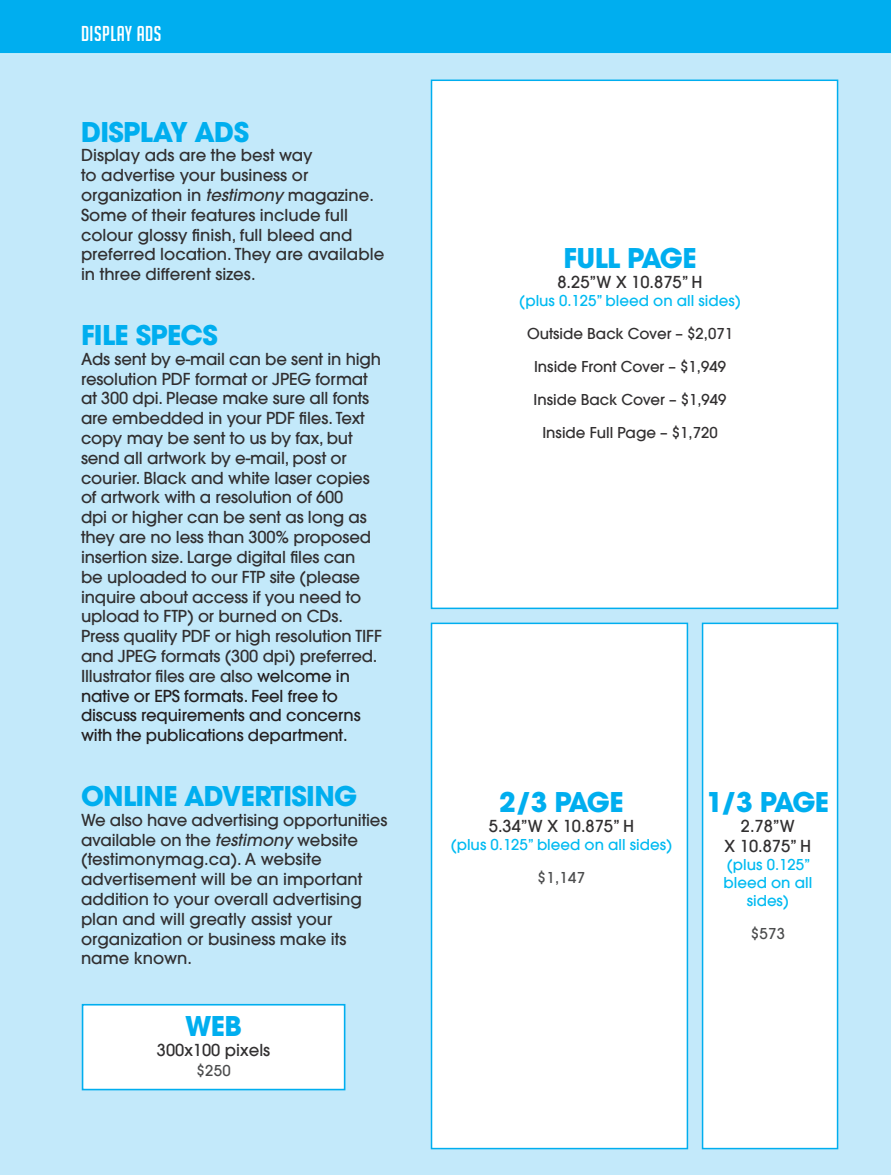
<style>
.page{position:relative;width:891px;height:1175px;background:#fff}
.page>*{position:absolute;margin:0;border:0;box-sizing:border-box;transform-origin:0 0}
.t1{font:700 27px "ITC Avant Garde Pro";letter-spacing:-.025em;color:#00aeef}
.t2{font:21px "Big Noodle Titling";letter-spacing:.025em;color:#fff}
.t3{font:500 16.5px/19.8px "Avant Garde LT";letter-spacing:-.01em;color:#312f30}
.t4{font:500 15px "Avant Garde LT";color:#312f30}
.t5{font:500 15px/18px "Avant Garde LT";color:#00baf1;text-align:center}
.t6{font:500 15px "Avant Garde LT";letter-spacing:.025em;color:#4b4c4d}
.s1{font-family:"ITC Avant Garde Pro";font-style:italic}
.s2{color:#231f20}
</style>
<div class="page">
<div style="left:0;top:51px;width:891px;height:1123px;background:#c3e9fa"></div>
<div style="left:0;top:0;width:891px;height:53px;background:#00aeef"></div>
<div style="left:431px;top:80px;width:407px;height:529px;background:#fff;border:2px solid #00aeef"></div>
<div style="left:431px;top:622px;width:257px;height:527px;background:#fff;border:2px solid #00aeef"></div>
<div style="left:702px;top:622px;width:136px;height:527px;background:#fff;border:2px solid #00aeef"></div>
<div style="left:82px;top:1004px;width:263px;height:86px;background:#fff;border:2px solid #00aeef"></div>
<p class="t2" style="left:81px;top:22px;width:82px">DISPLAY ADS</p>
<h1 class="t1" style="left:81px;top:113px;width:170px">DISPLAY ADS</h1>
<p class="t3" style="left:81px;top:145px;width:305px">Display ads are the best way<br>to advertise your business or organization in <span class="s1">testimony</span> magazine.<br>Some of their features include full colour glossy finish, full bleed and preferred location. They are available in three different sizes.</p>
<h1 class="t1" style="left:81px;top:317px;width:138px">FILE SPECS</h1>
<p class="t3" style="left:81px;top:349px;width:302px">Ads sent by e-mail can be sent in high resolution PDF format or JPEG format at 300 dpi. Please make sure all fonts are embedded in your PDF files. Text copy may be sent to us by fax, but send all artwork by e-mail, post or courier. Black and white laser copies of artwork with a resolution of 600<br>dpi or higher can be sent as long as they are no less than 300% proposed insertion size. Large digital files can<br>be uploaded to our FTP site (please inquire about access if you need to upload to FTP) or burned on CDs.<br>Press quality PDF or high resolution TIFF and JPEG formats (300 dpi) preferred.<br>Illustrator files are also <span class="s2">welcome in native or EPS formats. Feel free to discuss requirements and concerns with the publications department.</span></p>
<h1 class="t1" style="left:81px;top:778px;width:278px">ONLINE ADVERTISING</h1>
<p class="t3" style="left:81px;top:810px;width:308px">We also have advertising opportunities available on the <span class="s1">testimony</span> website (testimonymag.ca). A website advertisement will be an important addition to your overall advertising plan and will greatly assist your organization or business make its name known.</p>
<h1 class="t1" style="left:185px;top:1008px;width:58px">WEB</h1>
<p class="t3" style="left:157px;top:1040px;width:115px">300x100 pixels</p>
<p class="t6" style="left:196px;top:1061px;width:36px">$250</p>
<h1 class="t1" style="left:564px;top:240px;width:135px">FULL PAGE</h1>
<p class="t3" style="left:557px;top:272px;width:147px">8.25”W X 10.875” H</p>
<p class="t5" style="left:519px;top:292px;width:223px">(plus 0.125” bleed on all sides)</p>
<p class="t4" style="left:527px;top:324px;width:208px">Outside Back Cover – $2,071</p>
<p class="t4" style="left:534px;top:357px;width:193px">Inside Front Cover – $1,949</p>
<p class="t4" style="left:534px;top:390px;width:195px">Inside Back Cover – $1,949</p>
<p class="t4" style="left:542px;top:423px;width:177px">Inside Full Page – $1,720</p>
<h1 class="t1" style="left:499px;top:784px;width:126px">2/3 PAGE</h1>
<p class="t3" style="left:489px;top:816px;width:147px">5.34”W X 10.875” H</p>
<p class="t5" style="left:451px;top:835px;width:223px">(plus 0.125” bleed on all sides)</p>
<p class="t6" style="left:538px;top:868px;width:49px">$1,147</p>
<h1 class="t1" style="left:707px;top:784px;width:124px">1/3 PAGE</h1>
<p class="t3" style="left:725px;top:816px;width:88px;text-align:center">2.78”W<br>X 10.875” H</p>
<p class="t5" style="left:724px;top:855px;width:90px">(plus 0.125” bleed on all sides)</p>
<p class="t6" style="left:751px;top:923px;width:36px">$573</p>
</div>
